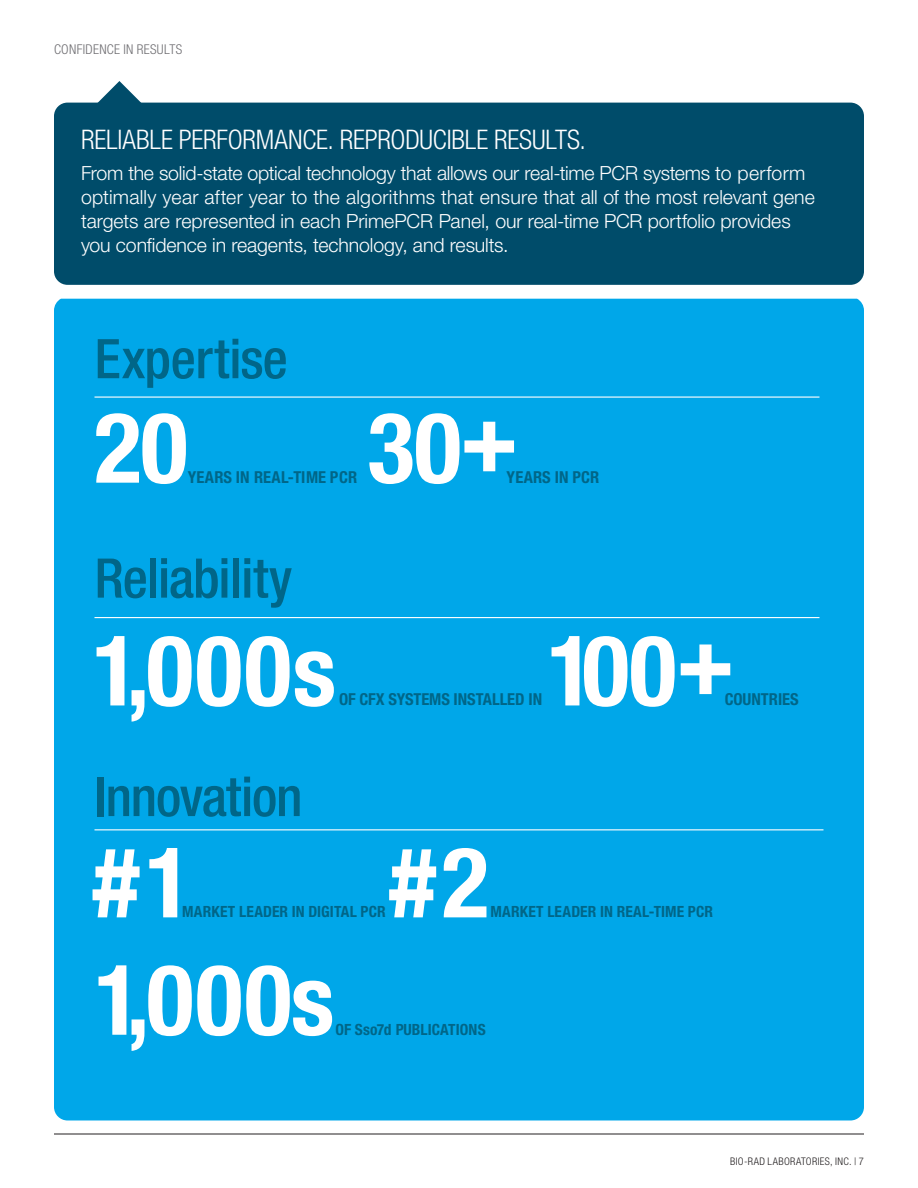
<style>
.page{position:relative;width:918px;height:1188px;background:#fff}
.page>*{position:absolute;margin:0;border:0;box-sizing:border-box;transform-origin:0 0}
.t1{font:700 condensed 97.95px "Helvetica Neue LT Std";letter-spacing:.005em;color:#fff}
.t2{font:500 condensed 54.6px "Helvetica Neue LT Std";letter-spacing:-.02em;color:#068}
.t3{font:300 condensed 27px "Helvetica Neue LT Std";letter-spacing:-.005em;color:#fff}
.t4{font:300 19.5px/24px "Helvetica Neue LT Std";letter-spacing:-.005em;color:#fff}
.t5{font:700 condensed 16.5px "Helvetica Neue LT Std";color:#068}
.t6{font:700 condensed 15.45px "Helvetica Neue LT Std";letter-spacing:.005em;color:#068}
.t7{font:300 condensed 13.5px "Helvetica Neue LT Std";letter-spacing:.025em;color:#717074}
.t8{font:300 condensed 10.5px "Helvetica Neue LT Std";letter-spacing:.035em;color:#231f20}
</style>
<div class="page">
<hr style="left:54px;top:1134px;width:810px;height:1px;background:#231f20">
<div style="left:54px;top:299px;width:810px;height:821px;background:#00a7e9"></div>
<hr style="left:94px;top:397px;width:725px;height:1px;background:#fff">
<hr style="left:94px;top:617px;width:725px;height:1px;background:#fff">
<hr style="left:94px;top:829px;width:729px;height:1px;background:#fff">
<svg style="left:84px;top:81px;width:71px;height:22px"></svg>
<div style="left:54px;top:103px;width:810px;height:182px;background:#004c6a;border-radius:14px"></div>
<p class="t7" style="left:54px;top:41px;width:130px">CONFIDENCE IN RESULTS</p>
<h3 class="t3" style="left:81px;top:124px;width:506px">RELIABLE PERFORMANCE. REPRODUCIBLE RESULTS.</h3>
<p class="t4" style="left:81px;top:160px;width:735px">From the solid-state optical technology that allows our real-time PCR systems to perform optimally year after year to the algorithms that ensure that all of the most relevant gene targets are represented in each PrimePCR Panel, our real-time PCR portfolio provides you confidence in reagents, technology, and results.</p>
<h2 class="t2" style="left:95px;top:326px;width:195px">Expertise</h2>
<h1 class="t1" style="left:94px;top:389px;width:95px">20</h1>
<p class="t5" style="left:188px;top:467px;width:171px">YEARS IN REAL-TIME PCR</p>
<h1 class="t1" style="left:367px;top:389px;width:153px">30+</h1>
<p class="t5" style="left:507px;top:467px;width:94px">YEARS IN PCR</p>
<h2 class="t2" style="left:95px;top:546px;width:199px">Reliability</h2>
<h1 class="t1" style="left:93px;top:611px;width:245px">1,000s</h1>
<p class="t5" style="left:339px;top:690px;width:205px">OF CFX SYSTEMS INSTALLED IN</p>
<h1 class="t1" style="left:548px;top:611px;width:189px">100+</h1>
<p class="t5" style="left:725px;top:690px;width:75px">COUNTRIES</p>
<h2 class="t2" style="left:95px;top:764px;width:210px">Innovation</h2>
<h1 class="t1" style="left:93px;top:823px;width:101px">#1</h1>
<h1 class="t1" style="left:389px;top:823px;width:101px">#2</h1>
<p class="t6" style="left:182px;top:903px;width:205px">MARKET LEADER IN DIGITAL PCR</p>
<p class="t6" style="left:491px;top:903px;width:224px">MARKET LEADER IN REAL-TIME PCR</p>
<h1 class="t1" style="left:94px;top:941px;width:241px">1,000s</h1>
<p class="t6" style="left:335px;top:1020px;width:152px">OF Sso7d PUBLICATIONS</p>
<p class="t8" style="left:730px;top:1155px;width:135px">BIO-RAD LABORATORIES, INC. | 7</p>
</div>
